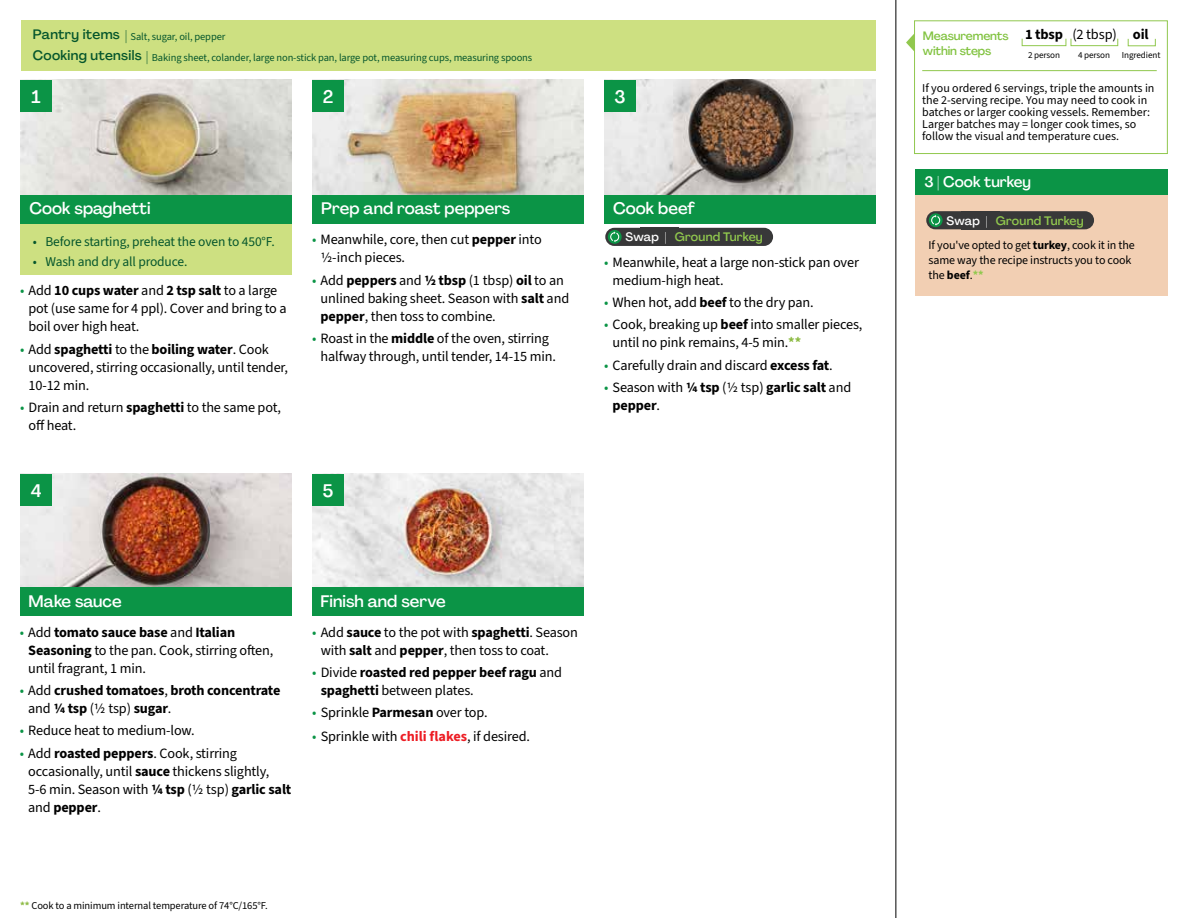
<style>
.page{position:relative;width:1188px;height:918px;background:#fff}
.page>*{position:absolute;margin:0;border:0;box-sizing:border-box;transform-origin:0 0}
.t1{font:500 18px "Agrandir";color:#fff}
.t2{font:500 16.5px "Agrandir";color:#fff}
.t3{font:500 15px "Agrandir";color:#fff}
.t4{font:700 14.4px "Source Sans 3";letter-spacing:-.01em;color:#000}
.t5{font:14.25px/18px "Source Sans 3";letter-spacing:-.01em;color:#000}
.t6{font:700 14.25px/18px "Source Sans 3";letter-spacing:-.01em;color:#000}
.t7{font:13.5px "Source Sans 3";letter-spacing:-.01em;color:#05562c}
.t8{font:500 13.5px "Agrandir";letter-spacing:.025em;color:#05562c}
.t9{font:500 12.15px "Agrandir";letter-spacing:.015em;color:#91c84e}
.t10{font:12px/12px "Source Sans 3";color:#000}
.t11{font:500 12px/15.8px "Agrandir";letter-spacing:-.01em;color:#82c341}
.t12{font:10.5px "Source Sans 3";letter-spacing:-.01em;color:#05562c}
.t13{font:10.5px "Source Sans 3";letter-spacing:-.01em;color:#000}
.t14{font:9.15px "Source Sans 3";letter-spacing:-.01em;color:#000}
.s1{font-family:"Agrandir";font-weight:500;font-size:13.5px}
.s2{color:#0b9446}
.s3{font-weight:700}
.s4{color:#fff}
.s5{font-weight:700;color:#8cba42}
.s6{font-weight:400;color:#0b9446}
.s7{font-weight:400}
.s8{font-weight:700;color:#ed1d24}
.s9{font-weight:700;color:#91c84e}
</style>
<div class="page">
<img style="left:20px;top:474px;width:272px;height:113px">
<img style="left:312px;top:474px;width:272px;height:113px">
<img style="left:20px;top:80px;width:272px;height:115px">
<img style="left:312px;top:80px;width:272px;height:115px">
<img style="left:604px;top:80px;width:272px;height:115px">
<div style="left:312px;top:195px;width:272px;height:29px;background:#0b9446"></div>
<div style="left:20px;top:195px;width:272px;height:29px;background:#0b9446"></div>
<div style="left:20px;top:587px;width:272px;height:29px;background:#0b9446"></div>
<div style="left:312px;top:587px;width:272px;height:29px;background:#0b9446"></div>
<div style="left:604px;top:195px;width:272px;height:29px;background:#0b9446"></div>
<div style="left:21px;top:20px;width:855px;height:51px;background:#cde081"></div>
<div style="left:20px;top:224px;width:272px;height:50px;background:#cde081"></div>
<hr style="left:896px;top:0;width:1px;height:918px;background:#000">
<div style="left:20px;top:474px;width:32px;height:32px;background:#0b9446"></div>
<div style="left:20px;top:80px;width:32px;height:32px;background:#0b9446"></div>
<div style="left:312px;top:474px;width:32px;height:32px;background:#0b9446"></div>
<div style="left:312px;top:80px;width:32px;height:32px;background:#0b9446"></div>
<div style="left:604px;top:80px;width:32px;height:32px;background:#0b9446"></div>
<div style="left:914px;top:20px;width:254px;height:134px;border:1px solid #91c84e"></div>
<div style="left:1022px;top:38px;width:44px;height:8px;border:1px solid #91c84e"></div>
<div style="left:1071px;top:38px;width:47px;height:8px;border:1px solid #91c84e"></div>
<div style="left:1128px;top:38px;width:28px;height:8px;border:1px solid #91c84e"></div>
<svg style="left:906px;top:33px;width:9px;height:19px"></svg>
<hr style="left:922px;top:70px;width:235px;height:1px;background:#91c84e">
<div style="left:916px;top:195px;width:252px;height:101px;background:#f2cfb3"></div>
<div style="left:916px;top:169px;width:252px;height:26px;background:#0b9446"></div>
<div style="left:961px;top:211px;width:38px;height:18px;background:#383839"></div>
<div style="left:926px;top:211px;width:71px;height:18px;background:#383839;border-radius:9px"></div>
<svg style="left:929px;top:213px;width:14px;height:14px"></svg>
<svg style="left:931px;top:215px;width:9px;height:11px"></svg>
<div style="left:987px;top:211px;width:107px;height:18px;background:#383839;border-radius:9px"></div>
<div style="left:640px;top:228px;width:38px;height:18px;background:#383839"></div>
<div style="left:605px;top:228px;width:71px;height:18px;background:#383839;border-radius:9px"></div>
<svg style="left:608px;top:230px;width:14px;height:14px"></svg>
<svg style="left:610px;top:231px;width:9px;height:11px"></svg>
<div style="left:666px;top:228px;width:107px;height:18px;background:#383839;border-radius:9px"></div>
<p class="t12" style="left:33px;top:30px;width:194px"><span class="s1">Pantry items |</span> Salt, sugar, oil, pepper</p>
<p class="t8" style="left:33px;top:47px;width:110px">Cooking utensils</p>
<p class="t12" style="left:146px;top:51px;width:388px"><span class="s1">|</span> Baking sheet, colander, large non-stick pan, large pot, measuring cups, measuring spoons</p>
<p class="t1" style="left:32px;top:86px;width:11px">1</p>
<p class="t1" style="left:323px;top:86px;width:12px">2</p>
<p class="t1" style="left:614px;top:85px;width:13px">3</p>
<p class="t2" style="left:29px;top:198px;width:123px">Cook spaghetti</p>
<p class="t2" style="left:321px;top:198px;width:191px">Prep and roast peppers</p>
<p class="t2" style="left:613px;top:198px;width:83px">Cook beef</p>
<p class="t7" style="left:33px;top:233px;width:244px">• Before starting, preheat the oven to 450°F.</p>
<p class="t7" style="left:33px;top:253px;width:156px">• Wash and dry all produce.</p>
<p class="t5" style="left:29px;top:282px;width:260px;text-indent:-9px"><span class="s2">•</span> Add <span class="s3">10 cups water</span> and <span class="s3">2 tsp salt</span> to a large pot (use same for 4 ppl). Cover and bring to a boil over high heat.</p>
<p class="t5" style="left:29px;top:340px;width:261px;text-indent:-9px"><span class="s2">•</span> Add <span class="s3">spaghetti</span> to the <span class="s3">boiling water</span>. Cook uncovered, stirring occasionally, until tender,<br>10-12 min.</p>
<p class="t5" style="left:29px;top:398px;width:254px;text-indent:-9px"><span class="s2">•</span> Drain and return <span class="s3">spaghetti</span> to the same pot, off heat.</p>
<p class="t5" style="left:321px;top:231px;width:223px;text-indent:-9px"><span class="s2">•</span> Meanwhile, core, then cut <span class="s3">pepper</span> into<br>1/2-inch pieces.</p>
<p class="t5" style="left:321px;top:271px;width:250px;text-indent:-9px"><span class="s2">•</span> Add <span class="s3">peppers</span> and <span class="s3">1/2 tbsp</span> (1 tbsp) <span class="s3">oil</span> to an unlined baking sheet. Season with <span class="s3">salt</span> and <span class="s3">pepper</span>, then toss to combine.</p>
<p class="t5" style="left:312px;top:329px;width:245px;text-align:center"><span class="s2">•</span> Roast in the <span class="s3">middle</span> of the oven, stirring halfway through, until tender, 14-15 min.</p>
<p class="t9" style="left:626px;top:229px;width:139px"><span class="s4">Swap |</span> Ground Turkey</p>
<p class="t5" style="left:613px;top:253px;width:248px;text-indent:-9px"><span class="s2">•</span> Meanwhile, heat a large non-stick pan over medium-high heat.</p>
<p class="t5" style="left:604px;top:293px;width:211px"><span class="s2">•</span> When hot, add <span class="s3">beef</span> to the dry pan.</p>
<p class="t5" style="left:613px;top:316px;width:251px;text-indent:-9px"><span class="s2">•</span> Cook, breaking up <span class="s3">beef</span> into smaller pieces, until no pink remains, 4-5 min.<span class="s5">**</span></p>
<p class="t5" style="left:604px;top:356px;width:230px"><span class="s2">•</span> Carefully drain and discard <span class="s3">excess fat</span>.</p>
<p class="t5" style="left:613px;top:378px;width:240px;text-indent:-9px"><span class="s2">•</span> Season with <span class="s3">1/4 tsp</span> (1/2 tsp) <span class="s3">garlic salt</span> and <span class="s3">pepper</span>.</p>
<p class="t1" style="left:31px;top:479px;width:12px">4</p>
<p class="t1" style="left:323px;top:479px;width:12px">5</p>
<p class="t2" style="left:29px;top:591px;width:95px">Make sauce</p>
<p class="t2" style="left:321px;top:591px;width:127px">Finish and serve</p>
<p class="t5" style="left:28px;top:623px;width:247px;text-indent:-9px"><span class="s2">•</span> Add <span class="s3">tomato sauce base</span> and <span class="s3">Italian<br>Seasoning</span> to the pan. Cook, stirring often, until fragrant, 1 min.</p>
<p class="t6" style="left:28px;top:681px;width:254px;text-indent:-9px"><span class="s6">•</span> <span class="s7">Add</span> crushed tomatoes<span class="s7">,</span> broth concentrate <span class="s7">and</span> 1/4 tsp <span class="s7">(1/2 tsp)</span> sugar<span class="s7">.</span></p>
<p class="t5" style="left:20px;top:722px;width:176px"><span class="s2">•</span> Reduce heat to medium-low.</p>
<p class="t5" style="left:28px;top:744px;width:265px;text-indent:-9px"><span class="s2">•</span> Add <span class="s3">roasted peppers</span>. Cook, stirring occasionally, until <span class="s3">sauce</span> thickens slightly,<br>5-6 min. Season with <span class="s3">1/4 tsp</span> (1/2 tsp) <span class="s3">garlic salt </span>and <span class="s3">pepper</span>.</p>
<p class="t5" style="left:321px;top:623px;width:259px;text-indent:-9px"><span class="s2">•</span> Add <span class="s3">sauce</span> to the pot with <span class="s3">spaghetti</span>. Season with <span class="s3">salt</span> and <span class="s3">pepper</span>, then toss to coat.</p>
<p class="t6" style="left:321px;top:663px;width:243px;text-indent:-9px"><span class="s6">•</span> <span class="s7">Divide</span> roasted red pepper beef ragu <span class="s7">and </span>spaghetti <span class="s7">between plates.</span></p>
<p class="t5" style="left:312px;top:704px;width:177px"><span class="s2">•</span> Sprinkle <span class="s3">Parmesan</span> over top.</p>
<p class="t5" style="left:312px;top:727px;width:219px"><span class="s2">•</span> Sprinkle with <span class="s8">chili flakes</span>, if desired.</p>
<p class="t13" style="left:20px;top:898px;width:249px"><span class="s5">**</span> Cook to a minimum internal temperature of 74°C/165°F.</p>
<p class="t11" style="left:923px;top:27px;width:87px">Measurements within steps</p>
<p class="t4" style="left:1025px;top:25px;width:125px">1 tbsp <span class="s7">(2 tbsp)</span> oil</p>
<p class="t14" style="left:1028px;top:49px;width:34px">2 person</p>
<p class="t14" style="left:1078px;top:49px;width:34px">4 person</p>
<p class="t14" style="left:1122px;top:49px;width:40px">Ingredient</p>
<p class="t10" style="left:922px;top:82px;width:234px">If you ordered 6 servings, triple the amounts in the 2-serving recipe. You may need to cook in batches or larger cooking vessels. Remember:<br>Larger batches may = longer cook times, so follow the visual and temperature cues.</p>
<p class="t3" style="left:924px;top:173px;width:108px">3 | Cook turkey</p>
<p class="t9" style="left:947px;top:213px;width:139px"><span class="s4">Swap |</span> Ground Turkey</p>
<p class="t10" style="left:929px;top:238px;width:208px;line-height:15px">If you've opted to get <span class="s3">turkey</span>, cook it in the same way the recipe instructs you to cook the <span class="s3">beef</span>.<span class="s9">**</span></p>
</div>
